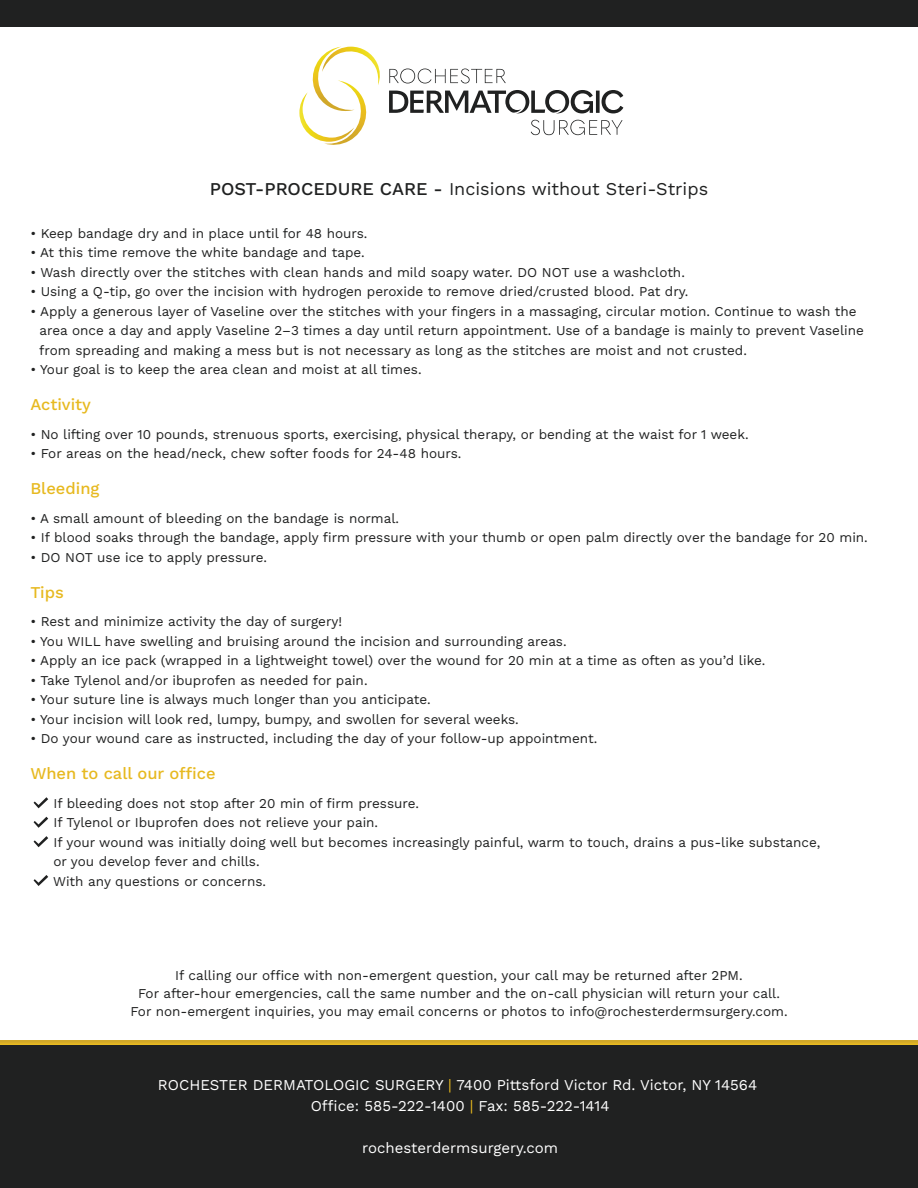
<style>
.page{position:relative;width:918px;height:1188px;background:#fff}
.page>*{position:absolute;margin:0;border:0;box-sizing:border-box;transform-origin:0 0}
.t1{font:18px "Work Sans";color:#202121}
.t2{font:16.5px "Work Sans";color:#e7b920}
.t3{font:15px/21px "Work Sans";color:#fff;text-align:center}
.t4{font:13.5px/19.5px "Work Sans";color:#202121}
.s1{color:#eabb1e}
</style>
<div class="page">
<svg style="left:299px;top:47px;width:81px;height:98px"></svg>
<svg style="left:596px;top:91px;width:4px;height:22px"></svg>
<svg style="left:602px;top:90px;width:21px;height:23px"></svg>
<svg style="left:389px;top:69px;width:117px;height:14px"></svg>
<svg style="left:531px;top:120px;width:92px;height:15px"></svg>
<svg style="left:389px;top:90px;width:204px;height:23px"></svg>
<div style="left:0;top:1041px;width:918px;height:147px;background:#202121"></div>
<div style="left:0;top:0;width:918px;height:27px;background:#202121"></div>
<hr style="left:0;top:1041px;width:918px;height:4px;background:#dbaf25">
<svg style="left:34px;top:817px;width:14px;height:11px"></svg>
<svg style="left:34px;top:875px;width:14px;height:11px"></svg>
<svg style="left:34px;top:836px;width:14px;height:11px"></svg>
<svg style="left:34px;top:797px;width:14px;height:11px"></svg>
<h1 class="t1" style="left:210px;top:176px;width:500px">POST-PROCEDURE CARE - Incisions without Steri-Strips</h1>
<p class="t4" style="left:30px;top:223px;width:339px">• Keep bandage dry and in place until for 48 hours.</p>
<p class="t4" style="left:30px;top:242px;width:336px">• At this time remove the white bandage and tape.</p>
<p class="t4" style="left:30px;top:262px;width:656px">• Wash directly over the stitches with clean hands and mild soapy water. DO NOT use a washcloth.</p>
<p class="t4" style="left:30px;top:281px;width:660px">• Using a Q-tip, go over the incision with hydrogen peroxide to remove dried/crusted blood. Pat dry.</p>
<p class="t4" style="left:39px;top:301px;width:826px;text-indent:-9px">• Apply a generous layer of Vaseline over the stitches with your fingers in a massaging, circular motion. Continue to wash the area once a day and apply Vaseline 2–3 times a day until return appointment. Use of a bandage is mainly to prevent Vaseline from spreading and making a mess but is not necessary as long as the stitches are moist and not crusted.</p>
<p class="t4" style="left:30px;top:359px;width:393px">• Your goal is to keep the area clean and moist at all times.</p>
<p class="t2" style="left:30px;top:392px;width:62px">Activity</p>
<p class="t4" style="left:30px;top:424px;width:720px">• No lifting over 10 pounds, strenuous sports, exercising, physical therapy, or bending at the waist for 1 week.</p>
<p class="t4" style="left:30px;top:443px;width:433px">• For areas on the head/neck, chew softer foods for 24-48 hours.</p>
<p class="t2" style="left:30px;top:476px;width:71px">Bleeding</p>
<p class="t4" style="left:30px;top:508px;width:370px">• A small amount of bleeding on the bandage is normal.</p>
<p class="t4" style="left:30px;top:527px;width:839px">• If blood soaks through the bandage, apply firm pressure with your thumb or open palm directly over the bandage for 20 min.</p>
<p class="t4" style="left:30px;top:547px;width:238px">• DO NOT use ice to apply pressure.</p>
<p class="t2" style="left:30px;top:580px;width:35px">Tips</p>
<p class="t4" style="left:30px;top:611px;width:313px">• Rest and minimize activity the day of surgery!</p>
<p class="t4" style="left:30px;top:631px;width:538px">• You WILL have swelling and bruising around the incision and surrounding areas.</p>
<p class="t4" style="left:30px;top:650px;width:737px">• Apply an ice pack (wrapped in a lightweight towel) over the wound for 20 min at a time as often as you’d like.</p>
<p class="t4" style="left:30px;top:670px;width:339px">• Take Tylenol and/or ibuprofen as needed for pain.</p>
<p class="t4" style="left:30px;top:689px;width:402px">• Your suture line is always much longer than you anticipate.</p>
<p class="t4" style="left:30px;top:709px;width:490px">• Your incision will look red, lumpy, bumpy, and swollen for several weeks.</p>
<p class="t4" style="left:30px;top:728px;width:569px">• Do your wound care as instructed, including the day of your follow-up appointment.</p>
<p class="t2" style="left:30px;top:761px;width:187px">When to call our office</p>
<p class="t4" style="left:53px;top:793px;width:769px">If bleeding does not stop after 20 min of firm pressure.<br>If Tylenol or Ibuprofen does not relieve your pain.<br>If your wound was initially doing well but becomes increasingly painful, warm to touch, drains a pus-like substance, or you develop fever and chills.<br>With any questions or concerns.</p>
<p class="t4" style="left:130px;top:966px;width:659px;line-height:18px;text-align:center">If calling our office with non-emergent question, your call may be returned after 2PM.<br>For after-hour emergencies, call the same number and the on-call physician will return your call.<br>For non-emergent inquiries, you may email concerns or photos to info@rochesterdermsurgery.com.</p>
<p class="t3" style="left:158px;top:1074px;width:601px">ROCHESTER DERMATOLOGIC SURGERY <span class="s1">|</span> 7400 Pittsford Victor Rd. Victor, NY 14564<br>Office: 585-222-1400 <span class="s1">|</span> Fax: 585-222-1414</p>
<p class="t3" style="left:362px;top:1137px;width:198px">rochesterdermsurgery.com</p>
</div>
